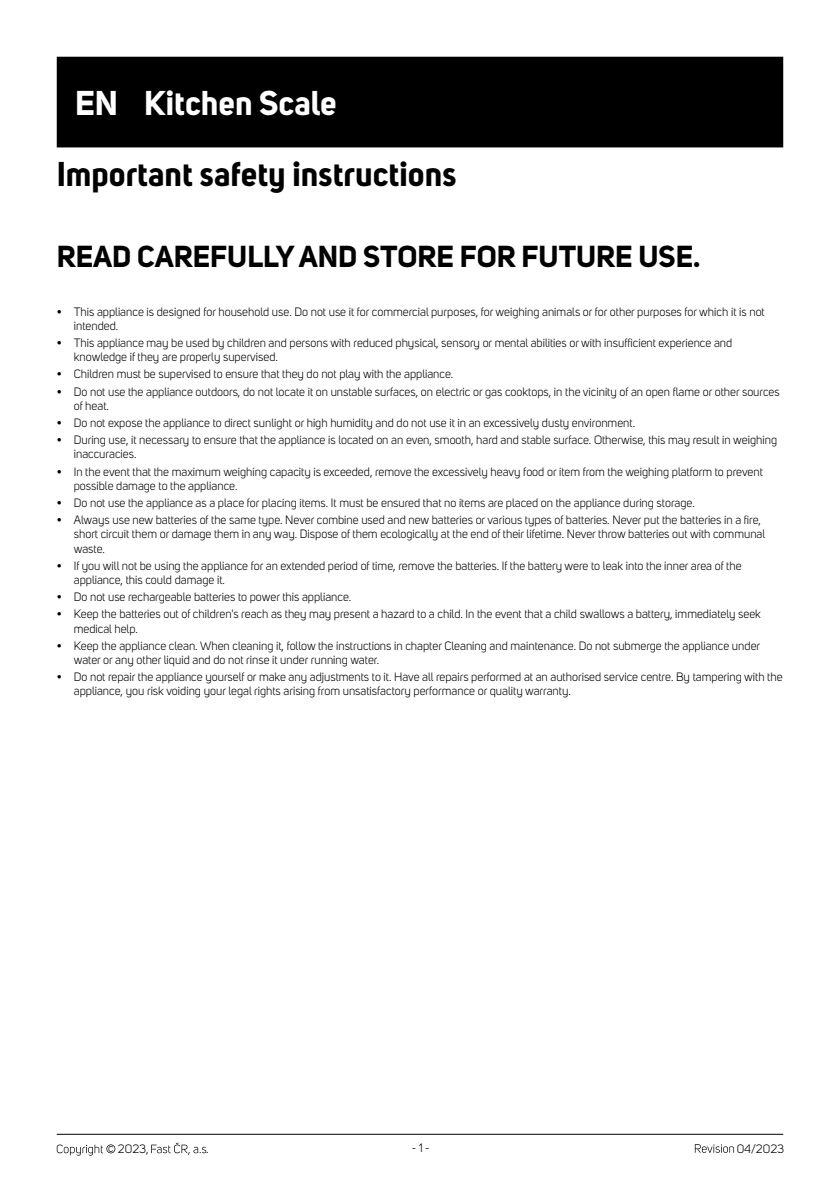
<style>
.page{position:relative;width:840px;height:1191px;background:#fff}
.page>*{position:absolute;margin:0;border:0;box-sizing:border-box;transform-origin:0 0}
.t1{font:700 34px "Uni Sans";color:#000}
.t2{font:700 34px "Uni Sans";color:#fff}
.t3{font:700 30px "Uni Sans";color:#000}
.t4{font:12px/14.2px "Uni Sans";color:#000}
</style>
<div class="page">
<hr style="left:57px;top:1133px;width:725px;height:1px;background:#000">
<svg style="left:694px;top:1144px;width:39px;height:8px"></svg>
<svg style="left:57px;top:1144px;width:58px;height:11px"></svg>
<svg style="left:151px;top:1142px;width:55px;height:12px"></svg>
<div style="left:57px;top:57px;width:725px;height:90px;background:#000"></div>
<h1 class="t2" style="left:75px;top:82px;width:263px">EN Kitchen Scale</h1>
<h1 class="t1" style="left:57px;top:153px;width:401px">Important safety instructions</h1>
<h2 class="t3" style="left:57px;top:238px;width:644px">READ CAREFULLY AND STORE FOR FUTURE USE.</h2>
<p class="t4" style="left:74px;top:304px;width:692px;text-indent:-17px">• This appliance is designed for household use. Do not use it for commercial purposes, for weighing animals or for other purposes for which it is not intended.</p>
<p class="t4" style="left:74px;top:336px;width:659px;text-indent:-17px">• This appliance may be used by children and persons with reduced physical, sensory or mental abilities or with insufficient experience and knowledge if they are properly supervised.</p>
<p class="t4" style="left:57px;top:367px;width:398px">• Children must be supervised to ensure that they do not play with the appliance.</p>
<p class="t4" style="left:74px;top:384px;width:707px;text-indent:-17px">• Do not use the appliance outdoors, do not locate it on unstable surfaces, on electric or gas cooktops, in the vicinity of an open flame or other sources of heat.</p>
<p class="t4" style="left:57px;top:416px;width:579px">• Do not expose the appliance to direct sunlight or high humidity and do not use it in an excessively dusty environment.</p>
<p class="t4" style="left:74px;top:433px;width:704px;text-indent:-17px">• During use, it necessary to ensure that the appliance is located on an even, smooth, hard and stable surface. Otherwise, this may result in weighing inaccuracies.</p>
<p class="t4" style="left:74px;top:464px;width:690px;text-indent:-17px">• In the event that the maximum weighing capacity is exceeded, remove the excessively heavy food or item from the weighing platform to prevent possible damage to the appliance.</p>
<p class="t4" style="left:57px;top:496px;width:639px">• Do not use the appliance as a place for placing items. It must be ensured that no items are placed on the appliance during storage.</p>
<p class="t4" style="left:74px;top:513px;width:692px;text-indent:-17px">• Always use new batteries of the same type. Never combine used and new batteries or various types of batteries. Never put the batteries in a fire, short circuit them or damage them in any way. Dispose of them ecologically at the end of their lifetime. Never throw batteries out with communal waste.</p>
<p class="t4" style="left:74px;top:558px;width:669px;text-indent:-17px">• If you will not be using the appliance for an extended period of time, remove the batteries. If the battery were to leak into the inner area of the appliance, this could damage it.</p>
<p class="t4" style="left:57px;top:590px;width:296px">• Do not use rechargeable batteries to power this appliance.</p>
<p class="t4" style="left:74px;top:607px;width:688px;text-indent:-17px">• Keep the batteries out of children's reach as they may present a hazard to a child. In the event that a child swallows a battery, immediately seek medical help.</p>
<p class="t4" style="left:74px;top:638px;width:687px;text-indent:-17px">• Keep the appliance clean. When cleaning it, follow the instructions in chapter Cleaning and maintenance. Do not submerge the appliance under water or any other liquid and do not rinse it under running water.</p>
<p class="t4" style="left:74px;top:670px;width:710px;text-indent:-17px">• Do not repair the appliance yourself or make any adjustments to it. Have all repairs performed at an authorised service centre. By tampering with the appliance, you risk voiding your legal rights arising from unsatisfactory performance or quality warranty.</p>
<p class="t4" style="left:118px;top:1142px;width:32px">2023,</p>
<p class="t4" style="left:206px;top:1142px;width:4px">.</p>
<p class="t4" style="left:411px;top:1140px;width:19px">- 1 -</p>
<p class="t4" style="left:736px;top:1141px;width:49px">04/2023</p>
</div>
